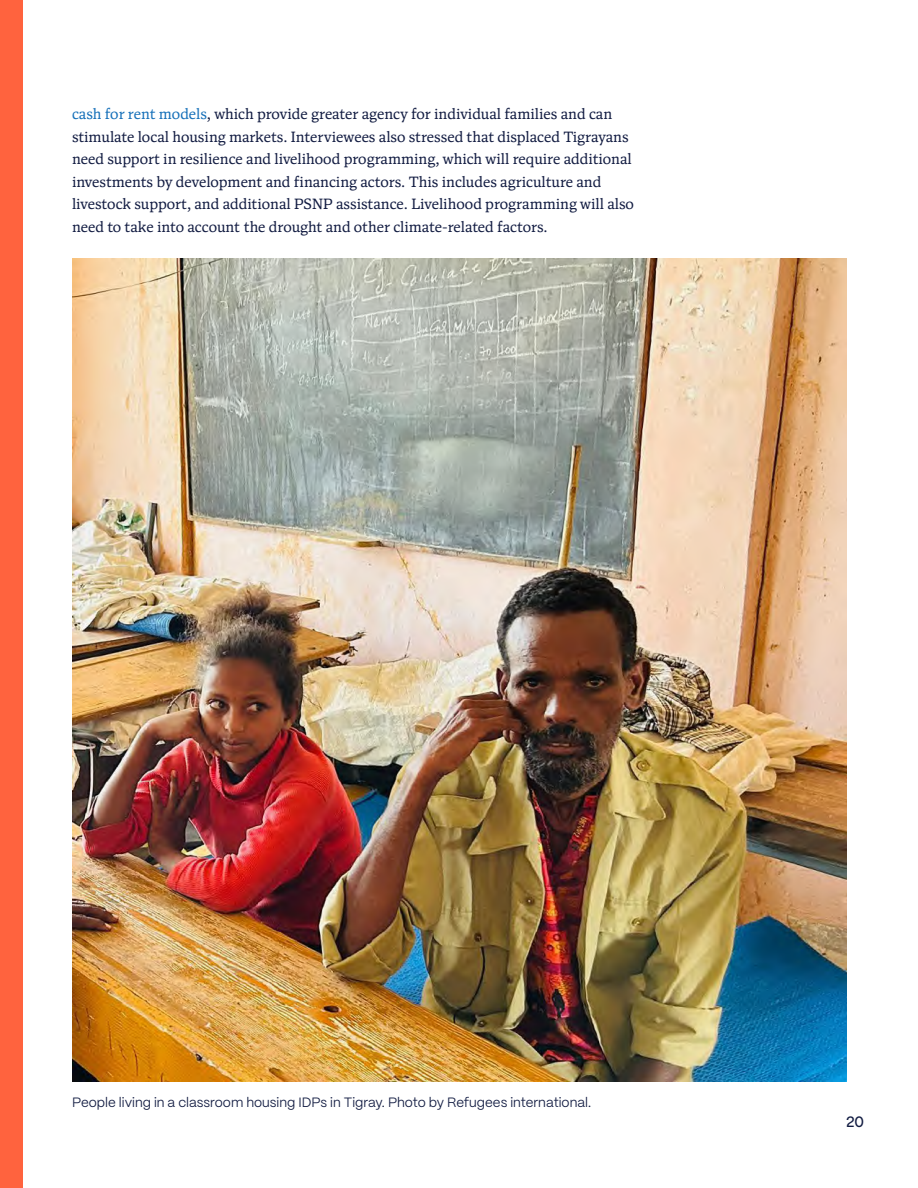
<style>
.page{position:relative;width:918px;height:1188px;background:#fff}
.page>*{position:absolute;margin:0;border:0;box-sizing:border-box;transform-origin:0 0}
.t1{font:15px/22.5px "Antonia Variable";color:#121c42}
.t2{font:500 15px "PP Mori";color:#121c42}
.t3{font:13.5px "PP Mori";color:#121c42}
.s1{color:#1670b9}
</style>
<div class="page">
<div style="left:0;top:0;width:22px;height:1188px;background:#ff633e"></div>
<img style="left:72px;top:258px;width:774px;height:824px">
<p class="t1" style="left:72px;top:103px;width:564px"><span class="s1">cash for rent models</span>, which provide greater agency for individual families and can stimulate local housing markets. Interviewees also stressed that displaced Tigrayans need support in resilience and livelihood programming, which will require additional investments by development and financing actors. This includes agriculture and livestock support, and additional PSNP assistance. Livelihood programming will also need to take into account the drought and other climate-related factors.</p>
<p class="t3" style="left:72px;top:1090px;width:521px">People living in a classroom housing IDPs in Tigray. Photo by Refugees international.</p>
<p class="t2" style="left:846px;top:1109px;width:20px">20</p>
</div>
